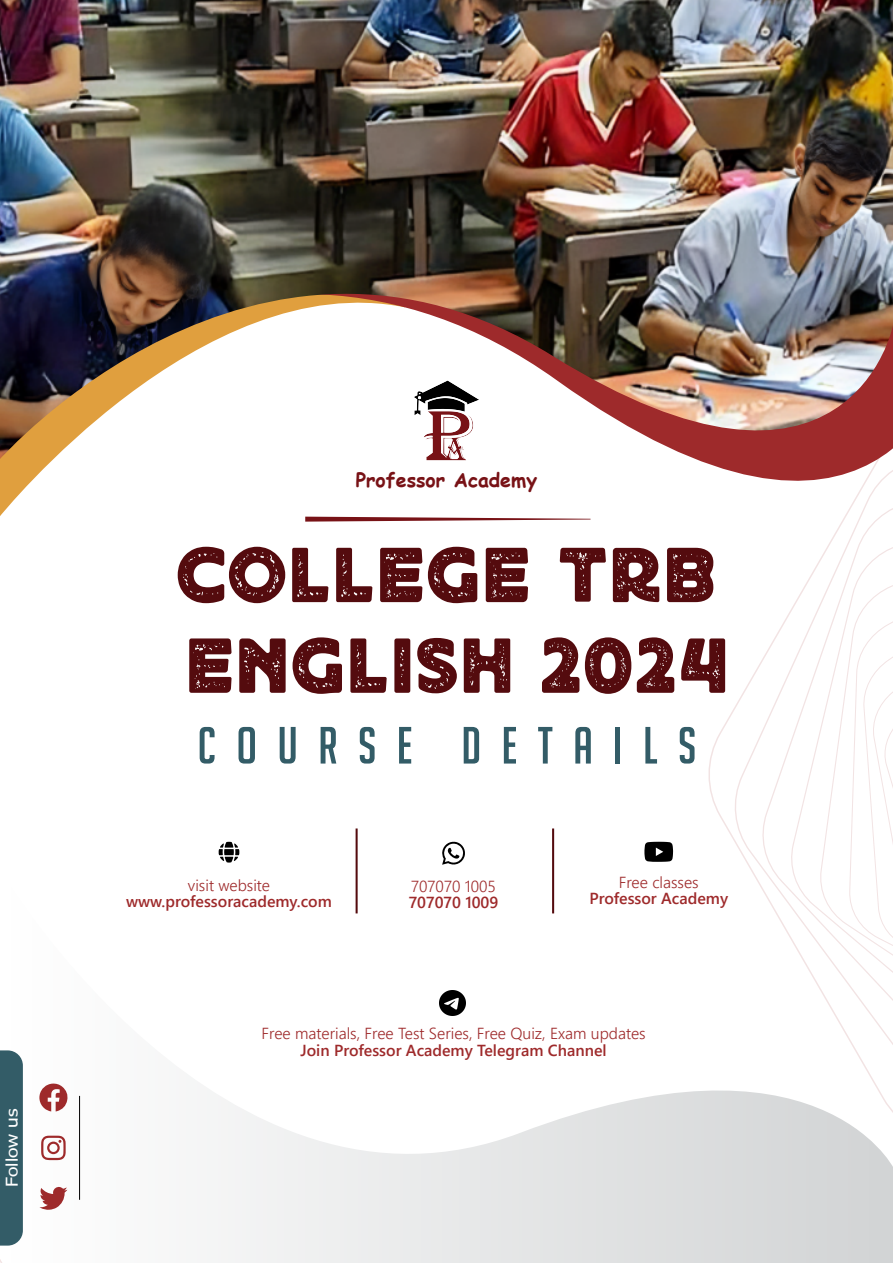
<style>
.page{position:relative;width:893px;height:1263px;background:#fff}
.page>*{position:absolute;margin:0;border:0;box-sizing:border-box;transform-origin:0 0}
.t1{font:75.6px/90.6px "Rushen Distressed";letter-spacing:-.02em;color:#540b0e}
.t2{font:51px "Big Noodle Titling";letter-spacing:.4em;color:#335c67}
.t3{font:700 19.5px "Comic Sans MS";color:#781216}
.t4{font:19.05px "Sai Embed";color:#fff}
.t5{font:600 15.9px "Segoe UI";color:#9e2a2b}
.t6{font:300 15.9px "Segoe UI";color:#9e2a2b}
</style>
<div class="page">
<img style="left:0;top:0;width:893px;height:459px">
<svg style="left:207px;top:870px;width:686px;height:393px"></svg>
<img style="left:401px;top:374px;width:91px;height:87px">
<svg style="left:305px;top:517px;width:285px;height:5px"></svg>
<hr style="left:356px;top:828px;width:2px;height:85px;background:#540b0e">
<hr style="left:552px;top:828px;width:2px;height:85px;background:#540b0e">
<svg style="left:218px;top:842px;width:21px;height:21px"></svg>
<svg style="left:442px;top:841px;width:23px;height:24px"></svg>
<svg style="left:644px;top:842px;width:29px;height:20px"></svg>
<img style="left:440px;top:990px;width:25px;height:25px">
<svg style="left:0;top:1050px;width:81px;height:213px"></svg>
<svg style="left:708px;top:408px;width:185px;height:732px"></svg>
<p class="t4" style="left:1px;top:1187px;width:80px;rotate:-90deg">Follow us</p>
<p class="t3" style="left:356px;top:466px;width:183px">Professor Academy</p>
<h1 class="t1" style="left:173px;top:526px;width:557px">COLLEGE TRB<br>ENGLISH 2024</h1>
<h2 class="t2" style="left:198px;top:718px;width:500px">COURSE DETAILS</h2>
<p class="t6" style="left:188px;top:870px;width:84px">visit website</p>
<p class="t5" style="left:126px;top:886px;width:207px">www.professoracademy.com</p>
<p class="t6" style="left:411px;top:871px;width:86px">707070 1005</p>
<p class="t5" style="left:409px;top:887px;width:91px">707070 1009</p>
<p class="t6" style="left:619px;top:867px;width:82px">Free classes</p>
<p class="t5" style="left:589px;top:883px;width:140px">Professor Academy</p>
<p class="t6" style="left:262px;top:1019px;width:386px">Free materials, Free Test Series, Free Quiz, Exam updates</p>
<p class="t5" style="left:300px;top:1035px;width:308px">Join Professor Academy Telegram Channel</p>
</div>
